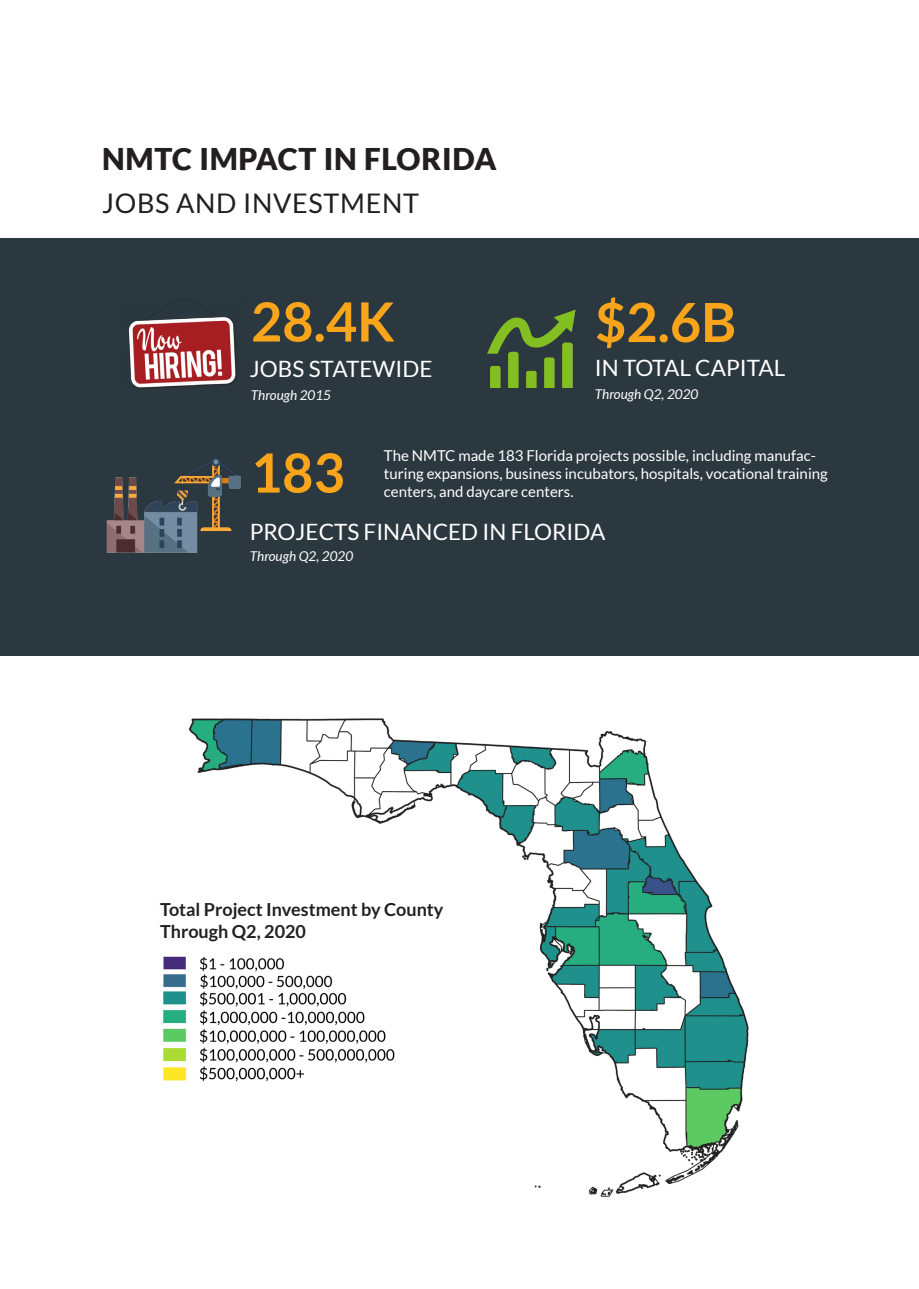
<style>
.page{position:relative;width:919px;height:1289px;background:#fff}
.page>*{position:absolute;margin:0;border:0;box-sizing:border-box;transform-origin:0 0}
.t1{font:700 54px "Lato";color:#f9a51b}
.Heading_1{font:900 30px "Lato";letter-spacing:.025em;color:#231f20}
.Heading_1-2{font:27px "Lato";letter-spacing:.025em;color:#231f20}
.t2{font:22.5px "Lato";color:#fff}
.t3{font:700 18px "Lato";color:#231f20}
.t4{font:15px/18px "Lato";color:#fff}
.t5{font:italic 13.5px "Lato";color:#fff}
</style>
<div class="page">
<div style="left:0;top:238px;width:918px;height:417px;background:#2c3840"></div>
<img style="left:106px;top:477px;width:92px;height:76px">
<img style="left:129px;top:298px;width:108px;height:91px">
<img style="left:487px;top:309px;width:89px;height:79px">
<img style="left:162px;top:457px;width:79px;height:81px">
<img style="left:188px;top:718px;width:561px;height:479px">
<img style="left:163px;top:944px;width:282px;height:145px">
<p class="Heading_1" style="left:102px;top:141px;width:396px">NMTC IMPACT IN FLORIDA</p>
<p class="Heading_1-2" style="left:102px;top:188px;width:318px">JOBS AND INVESTMENT</p>
<p class="t1" style="left:251px;top:291px;width:145px">28.4K</p>
<p class="t2" style="left:250px;top:356px;width:184px">JOBS STATEWIDE</p>
<p class="t1" style="left:595px;top:291px;width:143px">$2.6B</p>
<p class="t2" style="left:595px;top:355px;width:192px">IN TOTAL CAPITAL</p>
<p class="t5" style="left:251px;top:388px;width:82px">Through 2015</p>
<p class="t5" style="left:595px;top:386px;width:105px">Through Q2, 2020</p>
<p class="t4" style="left:384px;top:447px;width:445px">The NMTC made 183 Florida projects possible, including manufac&shy;turing expansions, business incubators, hospitals, vocational training</p>
<p class="t1" style="left:251px;top:442px;width:95px">183</p>
<p class="t4" style="left:384px;top:483px;width:191px">centers, and daycare centers.</p>
<p class="t2" style="left:250px;top:519px;width:357px">PROJECTS FINANCED IN FLORIDA</p>
<p class="t5" style="left:250px;top:549px;width:105px">Through Q2, 2020</p>
<p class="t3" style="left:160px;top:899px;width:285px">Total Project Investment by County</p>
<p class="t3" style="left:160px;top:921px;width:147px">Through Q2, 2020</p>
</div>
